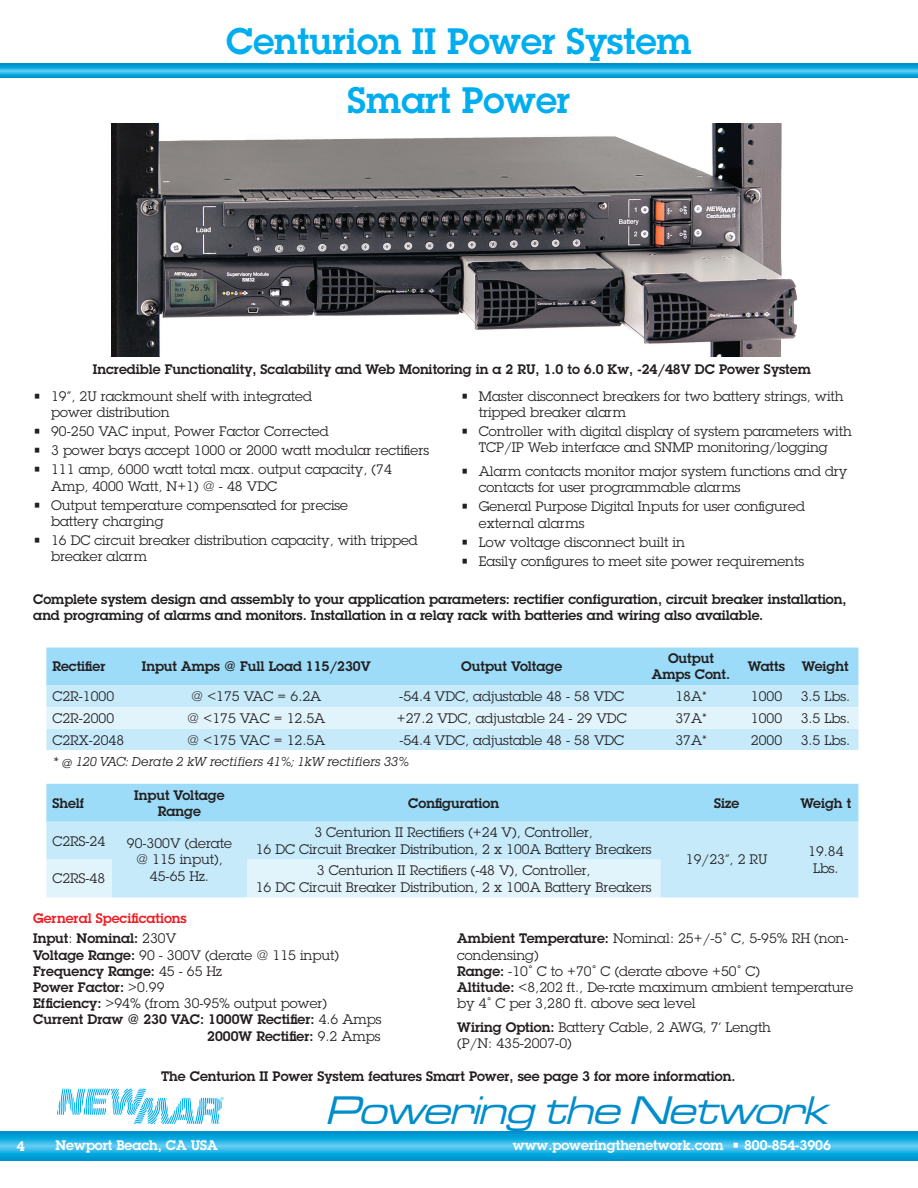
<style>
.page{position:relative;width:918px;height:1188px;background:#fff}
.page>*{position:absolute;margin:0;border:0;box-sizing:border-box;transform-origin:0 0}
.t1{font:italic 41.1px "Microgramma D Medi Exte";color:#008dcb}
.t2{font:600 36px "Lubalin Graph Std";color:#00aeef}
.t3{font:13.5px/16.2px "Lubalin Graph Std";color:#231f20}
.t4{font:600 13.5px/16.2px "Lubalin Graph Std";color:#231f20;text-align:center}
.t5{font:600 13.5px "Lubalin Graph Std";color:#fff}
.t6{font:italic 13.5px "Lubalin Graph EF";color:#231f20}
.t7{font:600 13.5px/21px "Lubalin Graph Std";color:#ee1d23}
.s1{color:#231f20}
.s2{font-weight:400;color:#231f20}
.s3{font-weight:600}
.s4{font-weight:400}
</style>
<div class="page">
<svg style="left:0;top:64px;width:869px;height:14px;background:#1baadf"></svg>
<svg style="left:0;top:1131px;width:864px;height:30px;background:#1cabdf"></svg>
<svg style="left:57px;top:1088px;width:167px;height:36px"></svg>
<svg style="left:869px;top:64px;width:49px;height:14px"></svg>
<svg style="left:864px;top:1131px;width:54px;height:30px;background:#1cabdf"></svg>
<img style="left:111px;top:123px;width:686px;height:233px">
<div style="left:46px;top:784px;width:812px;height:38px;background:#9cdcf8"></div>
<div style="left:46px;top:822px;width:812px;height:76px;background:#c6eafa"></div>
<svg style="left:46px;top:860px;width:614px;height:38px;background:#dbf1fb"></svg>
<div style="left:46px;top:648px;width:812px;height:37px;background:#9cdcf8"></div>
<div style="left:46px;top:685px;width:812px;height:65px;background:#c6eafa"></div>
<div style="left:46px;top:707px;width:812px;height:22px;background:#e1f4fc"></div>
<h2 class="t2" style="left:226px;top:17px;width:467px">Centurion II Power System</h2>
<h2 class="t2" style="left:347px;top:77px;width:225px">Smart Power</h2>
<p class="t4" style="left:93px;top:361px;width:720px">Incredible Functionality, Scalability and Web Monitoring in a 2 RU, 1.0 to 6.0 Kw, -24/48V DC Power System</p>
<p class="t3" style="left:479px;top:388px;width:366px;text-indent:-18px">• Master disconnect breakers for two battery strings, with tripped breaker alarm</p>
<p class="t3" style="left:461px;top:423px;width:392px;text-align:center">• Controller with digital display of system parameters with<br>TCP/IP Web interface and SNMP monitoring/logging</p>
<p class="t3" style="left:479px;top:463px;width:370px;text-indent:-18px">• Alarm contacts monitor major system functions and dry contacts for user programmable alarms</p>
<p class="t3" style="left:479px;top:498px;width:328px;text-indent:-18px">• General Purpose Digital Inputs for user configured external alarms</p>
<p class="t3" style="left:461px;top:534px;width:226px">• Low voltage disconnect built in</p>
<p class="t3" style="left:461px;top:553px;width:345px">• Easily configures to meet site power requirements</p>
<p class="t4" style="left:33px;top:590px;width:815px;text-align:left">Complete system design and assembly to your application parameters: rectifier configuration, circuit breaker installation, and programing of alarms and monitors. Installation in a relay rack with batteries and wiring also available.</p>
<p class="t3" style="left:51px;top:388px;width:262px;text-indent:-18px">• 19”, 2U rackmount shelf with integrated power distribution</p>
<p class="t3" style="left:33px;top:423px;width:297px">• 90-250 VAC input, Power Factor Corrected</p>
<p class="t3" style="left:33px;top:442px;width:397px">• 3 power bays accept 1000 or 2000 watt modular rectifiers</p>
<p class="t3" style="left:51px;top:461px;width:342px;text-indent:-18px">• 111 amp, 6000 watt total max. output capacity, (74<br>Amp, 4000 Watt, N+1) @ - 48 VDC</p>
<p class="t3" style="left:51px;top:497px;width:298px;text-indent:-18px">• Output temperature compensated for precise battery charging</p>
<p class="t3" style="left:51px;top:532px;width:368px;text-indent:-18px">• 16 DC circuit breaker distribution capacity, with tripped breaker alarm</p>
<p class="t4" style="left:52px;top:658px;width:55px">Rectifier</p>
<p class="t4" style="left:142px;top:658px;width:230px">Input Amps @ Full Load 115/230V</p>
<p class="t4" style="left:461px;top:658px;width:102px">Output Voltage</p>
<p class="t4" style="left:652px;top:650px;width:80px">Output<br>Amps Cont.</p>
<p class="t4" style="left:748px;top:658px;width:39px">Watts</p>
<p class="t4" style="left:802px;top:658px;width:48px">Weight</p>
<p class="t3" style="left:52px;top:688px;width:63px">C2R-1000</p>
<p class="t3" style="left:191px;top:688px;width:132px">@ &lt;175 VAC = 6.2A</p>
<p class="t3" style="left:399px;top:688px;width:226px">-54.4 VDC, adjustable 48 - 58 VDC</p>
<p class="t3" style="left:675px;top:688px;width:33px">18A*</p>
<p class="t3" style="left:751px;top:688px;width:33px">1000</p>
<p class="t3" style="left:801px;top:688px;width:51px">3.5 Lbs.</p>
<p class="t3" style="left:52px;top:710px;width:63px">C2R-2000</p>
<p class="t3" style="left:187px;top:710px;width:140px">@ &lt;175 VAC = 12.5A</p>
<p class="t3" style="left:397px;top:710px;width:231px">+27.2 VDC, adjustable 24 - 29 VDC</p>
<p class="t3" style="left:675px;top:710px;width:33px">37A*</p>
<p class="t3" style="left:751px;top:710px;width:33px">1000</p>
<p class="t3" style="left:801px;top:710px;width:51px">3.5 Lbs.</p>
<p class="t3" style="left:52px;top:732px;width:73px">C2RX-2048</p>
<p class="t3" style="left:187px;top:732px;width:140px">@ &lt;175 VAC = 12.5A</p>
<p class="t3" style="left:399px;top:732px;width:226px">-54.4 VDC, adjustable 48 - 58 VDC</p>
<p class="t3" style="left:675px;top:732px;width:33px">37A*</p>
<p class="t3" style="left:751px;top:732px;width:33px">2000</p>
<p class="t3" style="left:801px;top:732px;width:51px">3.5 Lbs.</p>
<p class="t6" style="left:52px;top:754px;width:358px">* @ 120 VAC: Derate 2 kW rectifiers 41%; 1kW rectifiers 33%</p>
<p class="t5" style="left:17px;top:1137px;width:9px">4</p>
<p class="t4" style="left:52px;top:795px;width:33px">Shelf</p>
<p class="t4" style="left:134px;top:786px;width:92px">Input Voltage<br>Range</p>
<p class="t4" style="left:408px;top:795px;width:92px">Configuration</p>
<p class="t4" style="left:714px;top:795px;width:27px">Size</p>
<p class="t4" style="left:800px;top:795px;width:52px">Weigh t</p>
<p class="t3" style="left:52px;top:832px;width:54px">C2RS-24</p>
<p class="t3" style="left:127px;top:835px;width:107px;text-align:center">90-300V (derate @ 115 input),<br>45-65 Hz.</p>
<p class="t3" style="left:256px;top:824px;width:397px;text-align:center">3 Centurion II Rectifiers (+24 V), Controller,<br>16 DC Circuit Breaker Distribution, 2 x 100A Battery Breakers</p>
<p class="t3" style="left:686px;top:851px;width:83px">19/23”, 2 RU</p>
<p class="t3" style="left:808px;top:843px;width:37px;text-align:center">19.84<br>Lbs.</p>
<p class="t3" style="left:52px;top:870px;width:54px">C2RS-48</p>
<p class="t3" style="left:256px;top:862px;width:397px;text-align:center">3 Centurion II Rectifiers (-48 V), Controller,<br>16 DC Circuit Breaker Distribution, 2 x 100A Battery Breakers</p>
<p class="t7" style="left:33px;top:907px;width:155px">Gerneral Specifications<br><span class="s1">Input</span><span class="s2">:</span> <span class="s1">Nominal:</span> <span class="s2">230V</span></p>
<p class="t3" style="left:33px;top:947px;width:307px"><span class="s3">Voltage Range:</span> 90 - 300V (derate @ 115 input)</p>
<p class="t4" style="left:33px;top:963px;width:190px">Frequency Range: <span class="s4">45 - 65 Hz</span></p>
<p class="t4" style="left:33px;top:979px;width:133px">Power Factor: <span class="s4">&gt;0.99</span></p>
<p class="t3" style="left:33px;top:995px;width:295px"><span class="s3">Efficiency:</span> &gt;94% (from 30-95% output power)</p>
<p class="t4" style="left:33px;top:1011px;width:350px">Current Draw @ 230 VAC: 1000W Rectifier: <span class="s4">4.6 Amps</span></p>
<p class="t4" style="left:207px;top:1028px;width:175px">2000W Rectifier: <span class="s4">9.2 Amps</span></p>
<p class="t3" style="left:457px;top:930px;width:398px"><span class="s3">Ambient Temperature:</span> Nominal: 25+/-5˚ C, 5-95% RH (non&shy;condensing)<br><span class="s3">Range:</span> -10˚ C to +70˚ C (derate above +50˚ C)<br><span class="s3">Altitude:</span> &lt;8,202 ft., De-rate maximum ambient temperature by 4˚ C per 3,280 ft. above sea level</p>
<p class="t3" style="left:457px;top:1019px;width:315px"><span class="s3">Wiring Option:</span> Battery Cable, 2 AWG, 7’ Length (P/N: 435-2007-0)</p>
<p class="t4" style="left:161px;top:1068px;width:576px">The Centurion II Power System features Smart Power, see page 3 for more information.</p>
<h1 class="t1" style="left:325px;top:1084px;width:516px">Powering the Network</h1>
<p class="t5" style="left:56px;top:1136px;width:164px">Newport Beach, CA USA</p>
<p class="t5" style="left:513px;top:1136px;width:320px">www.poweringthenetwork.com • 800-854-3906</p>
</div>
